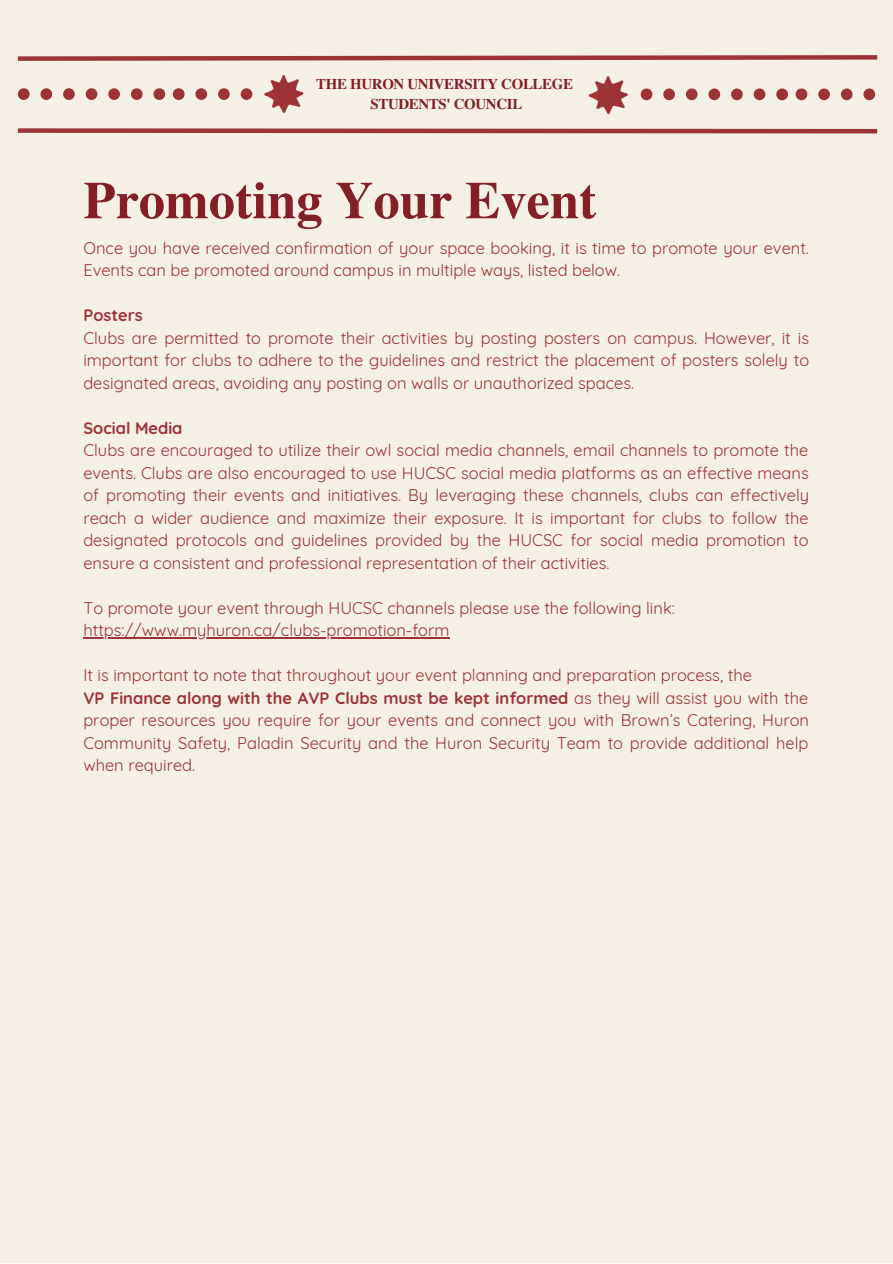
<style>
.page{position:relative;width:893px;height:1264px;background:#fff}
.page>*{position:absolute;margin:0;border:0;box-sizing:border-box;transform-origin:0 0}
.t1{font:700 52.5px "Te X Gyre Termes";color:#841e27}
.t2{font:16.5px/22.5px "Quicksand";color:#9d3337;text-align:justify}
.t3{font:700 16.5px "Quicksand";color:#9d3337}
.t4{font:700 14.85px "Te X Gyre Termes";letter-spacing:-.02em;color:#841e27}
.s1{font-weight:700}
</style>
<div class="page">
<div style="left:0;top:0;width:892px;height:1262px;background:#f5f0e6"></div>
<hr style="left:83px;top:637px;width:366px;height:1px;background:#9d3337">
<svg style="left:17px;top:55px;width:861px;height:6px;background:#b26262"></svg>
<svg style="left:17px;top:128px;width:861px;height:6px;background:#b26262"></svg>
<svg style="left:588px;top:76px;width:40px;height:38px"></svg>
<svg style="left:264px;top:75px;width:39px;height:38px"></svg>
<svg style="left:18px;top:88px;width:12px;height:12px"></svg>
<div style="left:40px;top:88px;width:12px;height:12px;background:#9d3337;border-radius:50%"></div>
<div style="left:63px;top:88px;width:12px;height:12px;background:#9d3337;border-radius:50%"></div>
<div style="left:86px;top:88px;width:11px;height:12px;background:#9d3337;border-radius:50%"></div>
<div style="left:108px;top:88px;width:12px;height:12px;background:#9d3337;border-radius:50%"></div>
<div style="left:131px;top:88px;width:12px;height:12px;background:#9d3337;border-radius:50%"></div>
<svg style="left:153px;top:88px;width:12px;height:12px"></svg>
<svg style="left:173px;top:88px;width:11px;height:12px"></svg>
<div style="left:195px;top:88px;width:12px;height:12px;background:#9d3337;border-radius:50%"></div>
<div style="left:218px;top:88px;width:12px;height:12px;background:#9d3337;border-radius:50%"></div>
<div style="left:241px;top:88px;width:11px;height:12px;background:#9d3337;border-radius:50%"></div>
<svg style="left:640px;top:88px;width:12px;height:12px"></svg>
<div style="left:663px;top:88px;width:12px;height:12px;background:#9d3337;border-radius:50%"></div>
<div style="left:685px;top:88px;width:12px;height:12px;background:#9d3337;border-radius:50%"></div>
<div style="left:708px;top:88px;width:12px;height:12px;background:#9d3337;border-radius:50%"></div>
<div style="left:731px;top:88px;width:11px;height:12px;background:#9d3337;border-radius:50%"></div>
<div style="left:753px;top:88px;width:12px;height:12px;background:#9d3337;border-radius:50%"></div>
<svg style="left:776px;top:88px;width:12px;height:12px"></svg>
<svg style="left:795px;top:88px;width:12px;height:12px"></svg>
<div style="left:818px;top:88px;width:11px;height:12px;background:#9d3337;border-radius:50%"></div>
<div style="left:840px;top:88px;width:12px;height:12px;background:#9d3337;border-radius:50%"></div>
<div style="left:863px;top:88px;width:12px;height:12px;background:#9d3337;border-radius:50%"></div>
<p class="t4" style="left:316px;top:73px;width:258px">THE HURON UNIVERSITY COLLEGE</p>
<p class="t4" style="left:370px;top:93px;width:153px">STUDENTS' COUNCIL</p>
<p class="t1" style="left:83px;top:159px;width:514px">Promoting Your Event</p>
<p class="t2" style="left:83px;top:236px;width:727px">Once you have received confirmation of your space booking, it is time to promote your event.<br>Events can be promoted around campus in multiple ways, listed below.</p>
<p class="t3" style="left:83px;top:305px;width:61px">Posters</p>
<p class="t2" style="left:83px;top:326px;width:727px">Clubs are permitted to promote their activities by posting posters on campus. However, it is important for clubs to adhere to the guidelines and restrict the placement of posters solely to designated areas, avoiding any posting on walls or unauthorized spaces.</p>
<p class="t3" style="left:83px;top:417px;width:101px">Social Media</p>
<p class="t2" style="left:83px;top:438px;width:727px">Clubs are encouraged to utilize their owl social media channels, email channels to promote the events. Clubs are also encouraged to use HUCSC social media platforms as an effective means of promoting their events and initiatives. By leveraging these channels, clubs can effectively reach a wider audience and maximize their exposure. It is important for clubs to follow the designated protocols and guidelines provided by the HUCSC for social media promotion to ensure a consistent and professional representation of their activities.</p>
<p class="t2" style="left:83px;top:596px;width:593px">To promote your event through HUCSC channels please use the following link:</p>
<p class="t2" style="left:83px;top:618px;width:367px">https://www.myhuron.ca/clubs-promotion-form</p>
<p class="t2" style="left:83px;top:663px;width:670px">It is important to note that throughout your event planning and preparation process, the</p>
<p class="t2" style="left:83px;top:686px;width:727px"><span class="s1">VP Finance along with the AVP Clubs must be kept informed</span> as they will assist you with the proper resources you require for your events and connect you with Brown’s Catering, Huron Community Safety, Paladin Security and the Huron Security Team to provide additional help when required.</p>
</div>
